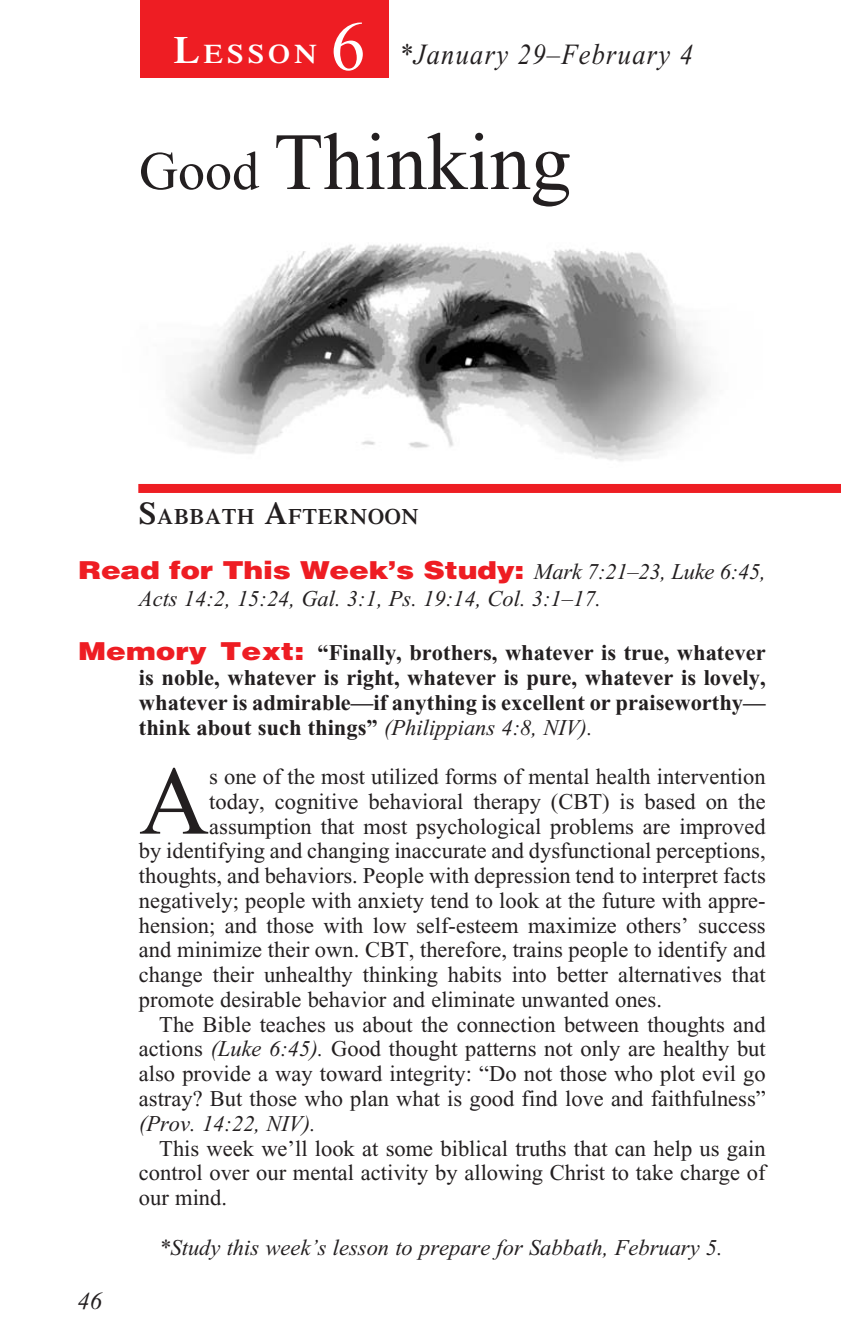
<style>
.page{position:relative;width:841px;height:1337px;background:#fff}
.page>*{position:absolute;margin:0;border:0;box-sizing:border-box;transform-origin:0 0}
._4-Body_Copy{font:97.2px "Times New Roman";color:#231f20}
._1-Lesson_Title{font:81px "Times New Roman";color:#231f20}
.t1{font:69.75px "Times New Roman";color:#fff}
._00-Month-Day{font:italic 29.25px "Times New Roman";letter-spacing:.05em;color:#231f20;scale:.9 1}
.t2{font:600 26.78px "Times";color:#fff;scale:1.1 1}
._6-question{font:900 24.75px "Helvetica";letter-spacing:-.01em;color:#ee1d23;scale:1.2 1}
.t3{font:italic 24.75px "Times New Roman";color:#231f20}
._4-Body_Copy-2{font:22.5px/24.8px "Times New Roman";color:#231f20;text-align:justify}
._6-question-2{font:700 22.5px/24.8px "Times New Roman";color:#231f20;text-align:justify}
.Study_this_week_s{font:italic 22.5px "Times New Roman";color:#231f20}
._6-question-3{font:italic 22.5px "Times New Roman";color:#231f20}
._3-Sabbath_Afternoon{font:600 22.05px "Times";letter-spacing:.035em;color:#231f20}
.s1{font-size:38.25px}
.s2{font-size:54px}
.s3{font-size:31.5px}
.s4{font-family:"Times New Roman";font-weight:400;font-style:italic;font-size:22.5px;color:#231f20}
.s5{font-family:"Helvetica";font-weight:900;font-size:24.75px;color:#ee1d23}
.s6{font-weight:400;font-style:italic}
.s7{font-style:italic}
</style>
<div class="page">
<div style="left:140px;top:0;width:248px;height:78px;background:#ee1d23"></div>
<img style="left:174px;top:243px;width:537px;height:218px">
<div style="left:138px;top:484px;width:702px;height:9px;background:#ee1d23"></div>
<p class="t2" style="left:173px;top:38px;width:132px"><span class="s1">L</span>ESSON</p>
<p class="t1" style="left:330px;top:8px;width:36px">6</p>
<p class="_00-Month-Day" style="left:399px;top:39px;width:328px">*January 29–February 4</p>
<p class="_1-Lesson_Title" style="left:139px;top:118px;width:433px"><span class="s2">Good</span> Thinking</p>
<p class="_3-Sabbath_Afternoon" style="left:139px;top:504px;width:281px"><span class="s3">S</span>ABBATH <span class="s3">A</span>FTERNOON</p>
<p class="_6-question" style="left:78px;top:554px;width:574px">Read for This Week’s Study: <span class="s4">Mark 7:21–23, Luke 6:45,</span></p>
<p class="_6-question-3" style="left:139px;top:586px;width:463px">Acts 14:2, 15:24, Gal. 3:1, Ps. 19:14, Col. 3:1–17.</p>
<p class="_6-question-2" style="left:139px;top:640px;width:628px;text-indent:-61px"><span class="s5">Memory Text:</span> “Finally, brothers, whatever is true, whatever is noble, whatever is right, whatever is pure, whatever is lovely, whatever is admirable—if anything is excellent or praiseworthy— think about such things” <span class="s6">(Philippians 4:8, NIV).</span></p>
<p class="_4-Body_Copy" style="left:139px;top:748px;width:72px">A</p>
<p class="_4-Body_Copy-2" style="left:209px;top:764px;width:558px">s one of the most utilized forms of mental health intervention</p>
<p class="_4-Body_Copy-2" style="left:209px;top:789px;width:557px">today, cognitive behavioral therapy (CBT) is based on the</p>
<p class="_4-Body_Copy-2" style="left:209px;top:814px;width:558px">assumption that most psychological problems are improved</p>
<p class="_4-Body_Copy-2" style="left:139px;top:838px;width:628px">by identifying and changing inaccurate and dysfunctional perceptions,</p>
<p class="_4-Body_Copy-2" style="left:139px;top:863px;width:628px">thoughts, and behaviors. People with depression tend to interpret facts</p>
<p class="_4-Body_Copy-2" style="left:139px;top:888px;width:628px">negatively; people with anxiety tend to look at the future with appre-</p>
<p class="_4-Body_Copy-2" style="left:139px;top:913px;width:628px">hension; and those with low self-esteem maximize others’ success</p>
<p class="_4-Body_Copy-2" style="left:139px;top:937px;width:628px">and minimize their own. CBT, therefore, trains people to identify and</p>
<p class="_4-Body_Copy-2" style="left:139px;top:962px;width:628px">change their unhealthy thinking habits into better alternatives that</p>
<p class="_4-Body_Copy-2" style="left:139px;top:987px;width:524px">promote desirable behavior and eliminate unwanted ones.</p>
<p class="_4-Body_Copy-2" style="left:139px;top:1012px;width:628px;text-indent:20px">The Bible teaches us about the connection between thoughts and actions <span class="s7">(Luke 6:45).</span> Good thought patterns not only are healthy but also provide a way toward integrity: “Do not those who plot evil go astray? But those who plan what is good find love and faithfulness” <span class="s7">(Prov. 14:22, NIV).</span></p>
<p class="_4-Body_Copy-2" style="left:139px;top:1135px;width:628px;text-indent:20px">This week we’ll look at some biblical truths that can help us gain control over our mental activity by allowing Christ to take charge of our mind.</p>
<p class="Study_this_week_s" style="left:159px;top:1235px;width:565px">*Study this week’s lesson to prepare for Sabbath, February 5.</p>
<p class="t3" style="left:77px;top:1287px;width:26px">46</p>
</div>
